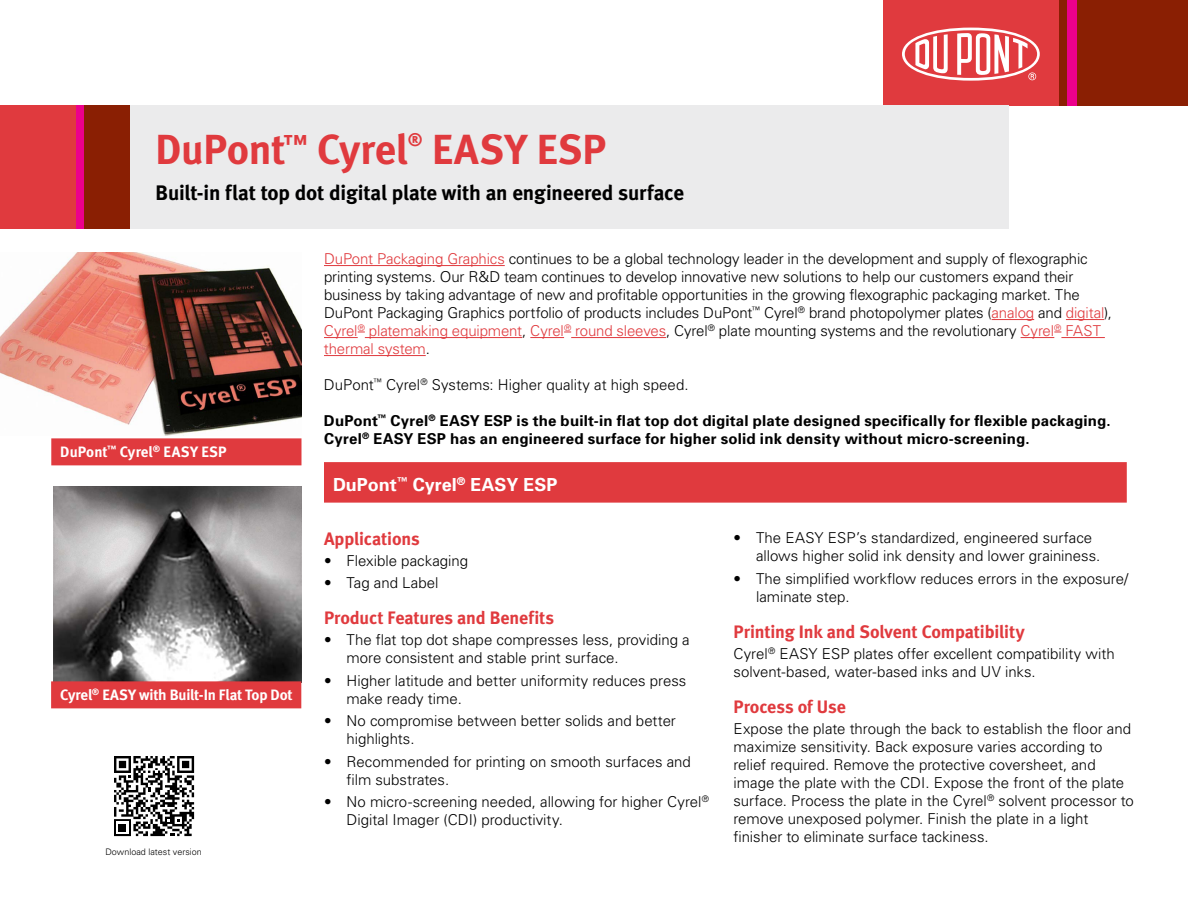
<style>
.page{position:relative;width:1188px;height:918px;background:#fff}
.page>*{position:absolute;margin:0;border:0;box-sizing:border-box;transform-origin:0 0}
.t1{font:700 42px "Meta";letter-spacing:-.005em;color:#e03a3e}
.t2{font:700 21px "Meta";letter-spacing:-.01em;color:#000}
.t3{font:700 18px "Meta";letter-spacing:-.005em;color:#e03a3e}
.t4{font:700 18px "Univers";color:#fff}
.t5{font:300 15px/18px "Univers";letter-spacing:-.005em;color:#000}
.t6{font:700 15px/18px "Univers";letter-spacing:.015em;color:#000}
.t7{font:15px "Meta Bold LF";color:#fff}
.t8{font:300 9px "Univers";color:#000}
.s1{color:#e03a3e}
</style>
<div class="page">
<svg style="left:114px;top:756px;width:80px;height:80px"></svg>
<img style="left:0;top:252px;width:302px;height:184px">
<img style="left:54px;top:486px;width:247px;height:195px">
<div style="left:1059px;top:0;width:129px;height:105px;background:#8a1f03"></div>
<div style="left:1067px;top:0;width:10px;height:105px;background:#ec008c"></div>
<div style="left:883px;top:0;width:176px;height:105px;background:#e03a3e"></div>
<svg style="left:902px;top:28px;width:138px;height:53px"></svg>
<div style="left:75px;top:105px;width:9px;height:124px;background:#ec008c"></div>
<div style="left:0;top:105px;width:76px;height:124px;background:#e03a3e"></div>
<div style="left:84px;top:105px;width:46px;height:124px;background:#8a1f03"></div>
<div style="left:131px;top:105px;width:878px;height:124px;background:#ebebec"></div>
<hr style="left:324px;top:265px;width:181px;height:1px;background:#e03a3e">
<hr style="left:992px;top:319px;width:42px;height:1px;background:#e03a3e">
<hr style="left:1066px;top:319px;width:38px;height:1px;background:#e03a3e">
<hr style="left:324px;top:337px;width:34px;height:1px;background:#e03a3e">
<hr style="left:365px;top:337px;width:157px;height:1px;background:#e03a3e">
<hr style="left:530px;top:337px;width:34px;height:1px;background:#e03a3e">
<hr style="left:571px;top:337px;width:95px;height:1px;background:#e03a3e">
<hr style="left:1021px;top:337px;width:33px;height:1px;background:#e03a3e">
<hr style="left:1061px;top:337px;width:44px;height:1px;background:#e03a3e">
<hr style="left:324px;top:355px;width:102px;height:1px;background:#e03a3e">
<div style="left:324px;top:462px;width:803px;height:41px;background:#e03a3e"></div>
<div style="left:51px;top:438px;width:251px;height:27px;background:#e03a3e"></div>
<div style="left:51px;top:681px;width:250px;height:27px;background:#e03a3e"></div>
<h1 class="t1" style="left:156px;top:124px;width:254px">DuPont<sup>™</sup> Cyrel</h1>
<p class="t3" style="left:408px;top:129px;width:16px">®</p>
<h1 class="t1" style="left:432px;top:124px;width:175px">EASY ESP</h1>
<h2 class="t2" style="left:156px;top:180px;width:530px">Built-in flat top dot digital plate with an engineered surface</h2>
<p class="t7" style="left:60px;top:443px;width:168px">DuPont<sup>™</sup> Cyrel<sup>®</sup> EASY ESP</p>
<p class="t7" style="left:60px;top:686px;width:234px">Cyrel<sup>®</sup> EASY with Built-In Flat Top Dot</p>
<p class="t8" style="left:105px;top:846px;width:98px">Download latest version</p>
<p class="t5" style="left:324px;top:249px;width:790px"><span class="s1">DuPont Packaging Graphics</span> continues to be a global technology leader in the development and supply of flexographic printing systems. Our R&amp;D team continues to develop innovative new solutions to help our customers expand their business by taking advantage of new and profitable opportunities in the growing flexographic packaging market. The DuPont Packaging Graphics portfolio of products includes DuPont<sup>™</sup> Cyrel<sup>®</sup> brand photopolymer plates (<span class="s1">analog</span> and <span class="s1">digital</span>), <span class="s1">Cyrel</span><sup>®</sup> <span class="s1">platemaking equipment</span>, <span class="s1">Cyrel</span><sup>®</sup> <span class="s1">round sleeves</span>, Cyrel<sup>®</sup> plate mounting systems and the revolutionary <span class="s1">Cyrel</span><sup>®</sup> <span class="s1">FAST thermal system</span>.</p>
<p class="t5" style="left:324px;top:375px;width:366px">DuPont<sup>™</sup> Cyrel<sup>®</sup> Systems: Higher quality at high speed.</p>
<p class="t6" style="left:324px;top:411px;width:788px">DuPont<sup>™</sup> Cyrel<sup>®</sup> EASY ESP is the built-in flat top dot digital plate designed specifically for flexible packaging.<br>Cyrel<sup>®</sup> EASY ESP has an engineered surface for higher solid ink density without micro-screening.</p>
<p class="t4" style="left:333px;top:473px;width:226px">DuPont<sup>™</sup> Cyrel<sup>®</sup> EASY ESP</p>
<p class="t3" style="left:324px;top:528px;width:97px">Applications</p>
<p class="t5" style="left:324px;top:551px;width:146px">• Flexible packaging</p>
<p class="t5" style="left:324px;top:574px;width:116px">• Tag and Label</p>
<p class="t3" style="left:324px;top:608px;width:232px">Product Features and Benefits</p>
<p class="t5" style="left:346px;top:631px;width:345px;text-indent:-22px">• The flat top dot shape compresses less, providing a more consistent and stable print surface.</p>
<p class="t5" style="left:346px;top:671px;width:341px;text-indent:-22px">• Higher latitude and better uniformity reduces press make ready time.</p>
<p class="t5" style="left:346px;top:712px;width:331px;text-indent:-22px">• No compromise between better solids and better highlights.</p>
<p class="t5" style="left:346px;top:752px;width:346px;text-indent:-22px">• Recommended for printing on smooth surfaces and film substrates.</p>
<p class="t5" style="left:346px;top:793px;width:364px;text-indent:-22px">• No micro-screening needed, allowing for higher Cyrel<sup>®<br></sup>Digital Imager (CDI) productivity.</p>
<p class="t5" style="left:756px;top:528px;width:346px;text-indent:-22px">• The EASY ESP’s standardized, engineered surface allows higher solid ink density and lower graininess.</p>
<p class="t5" style="left:756px;top:569px;width:374px;text-indent:-22px">• The simplified workflow reduces errors in the exposure/ laminate step.</p>
<p class="t3" style="left:734px;top:621px;width:293px">Printing Ink and Solvent Compatibility</p>
<p class="t5" style="left:734px;top:644px;width:383px">Cyrel<sup>®</sup> EASY ESP plates offer excellent compatibility with solvent-based, water-based inks and UV inks.</p>
<p class="t3" style="left:734px;top:696px;width:114px">Process of Use</p>
<p class="t5" style="left:733px;top:719px;width:402px">Expose the plate through the back to establish the floor and maximize sensitivity. Back exposure varies according to relief required. Remove the protective coversheet, and image the plate with the CDI. Expose the front of the plate surface. Process the plate in the Cyrel<sup>®</sup> solvent processor to remove unexposed polymer. Finish the plate in a light finisher to eliminate surface tackiness.</p>
</div>
